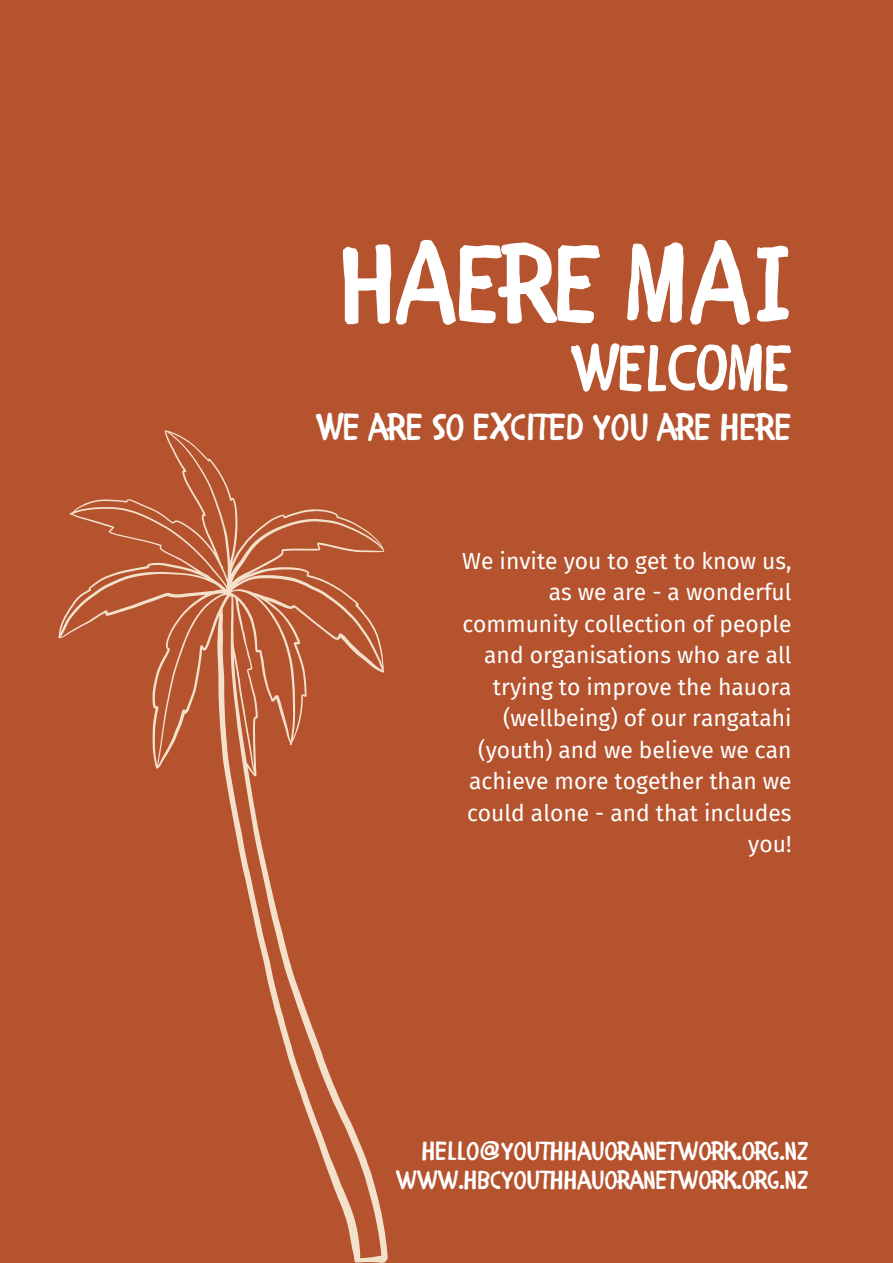
<style>
.page{position:relative;width:893px;height:1263px;background:#b5532e}
.page>*{position:absolute;margin:0;border:0;box-sizing:border-box;transform-origin:0 0}
.t1{font:111.3px "CHILDRENONE";color:#fff}
.t2{font:65.85px "CHILDRENONE";color:#fff}
.t3{font:37.72px "CHILDRENONE";color:#fff}
.t4{font:26.25px/28.7px "CHILDRENONE";color:#fff;text-align:right}
.t5{font:22.8px/31.5px "Fira Sans";color:#fff;text-align:right}
</style>
<div class="page">
<svg style="left:58px;top:430px;width:330px;height:833px"></svg>
<h1 class="t1" style="left:341px;top:187px;width:452px">HAERE MAI</h1>
<h2 class="t2" style="left:573px;top:311px;width:220px">WELCOME</h2>
<h3 class="t3" style="left:317px;top:394px;width:476px">WE ARE SO EXCITED YOU ARE HERE</h3>
<p class="t5" style="left:462px;top:545px;width:331px">We invite you to get to know us, as we are - a wonderful community collection of people and organisations who are all trying to improve the hauora (wellbeing) of our rangatahi (youth) and we believe we can achieve more together than we could alone - and that includes you!</p>
<p class="t4" style="left:396px;top:1134px;width:413px">HELLO@YOUTHHAUORANETWORK.ORG.NZ<br>WWW.HBCYOUTHHAUORANETWORK.ORG.NZ</p>
</div>
